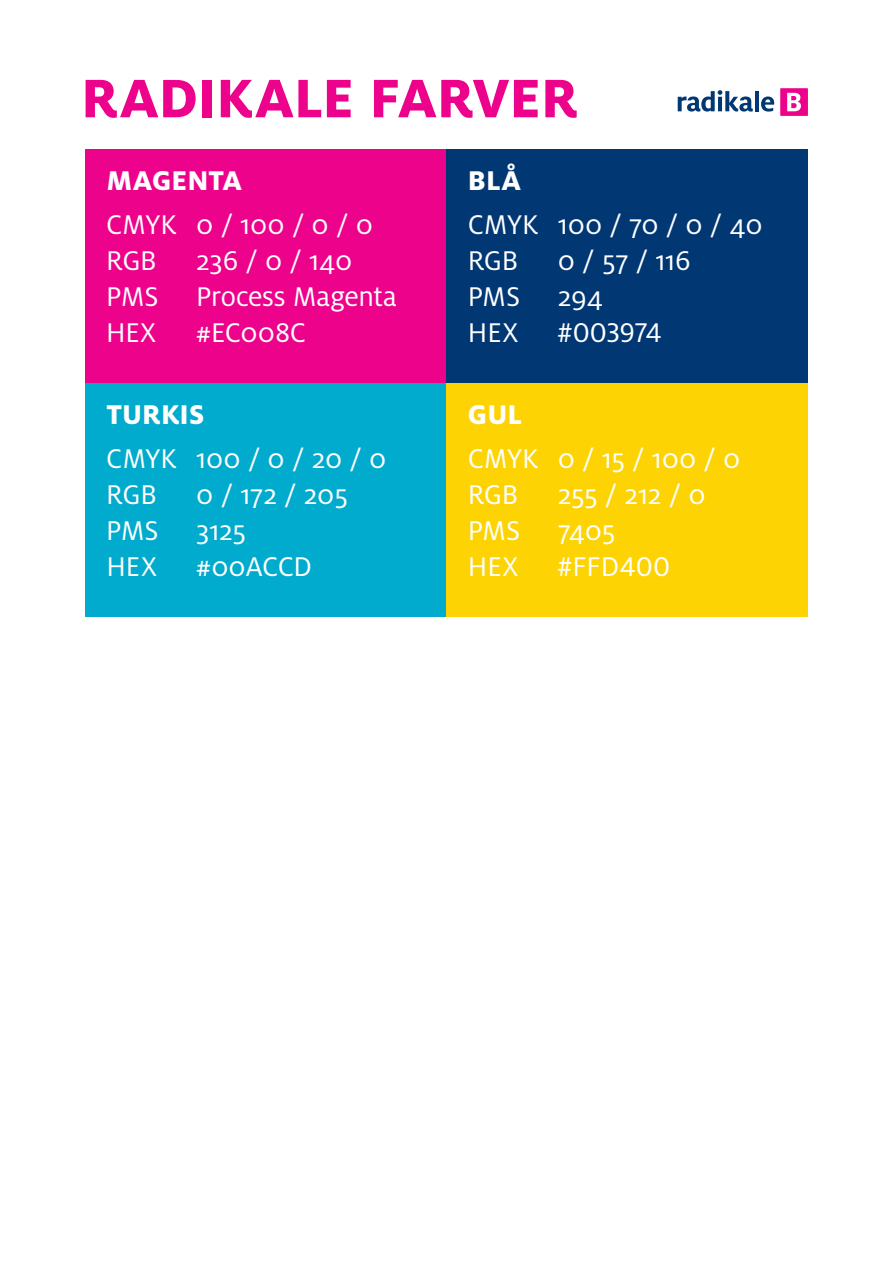
<style>
.page{position:relative;width:893px;height:1263px;background:#fff}
.page>*{position:absolute;margin:0;border:0;box-sizing:border-box;transform-origin:0 0}
.t1{font:800 60px "Milo OT";color:#ed028c}
.t2{font:30px/36px "Milo OT";letter-spacing:-.01em;color:#fff}
.t3{font:800 30px "Milo OT";letter-spacing:.005em;color:#fff}
</style>
<div class="page">
<div style="left:85px;top:149px;width:361px;height:234px;background:#ed028c"></div>
<div style="left:85px;top:383px;width:361px;height:234px;background:#00abcd"></div>
<div style="left:446px;top:149px;width:362px;height:234px;background:#013874"></div>
<div style="left:446px;top:383px;width:362px;height:234px;background:#fed304"></div>
<div style="left:780px;top:88px;width:28px;height:28px;background:#ed028c"></div>
<svg style="left:787px;top:93px;width:14px;height:18px"></svg>
<svg style="left:761px;top:97px;width:13px;height:15px"></svg>
<hr style="left:755px;top:91px;width:4px;height:20px;background:#013874">
<svg style="left:678px;top:90px;width:75px;height:22px"></svg>
<h1 class="t1" style="left:81px;top:64px;width:498px">RADIKALE FARVER</h1>
<p class="t3" style="left:106px;top:163px;width:137px">MAGENTA</p>
<p class="t2" style="left:106px;top:207px;width:268px">CMYK 0 / 100 / 0 / 0<br>RGB</p>
<p class="t2" style="left:196px;top:243px;width:157px">236 / 0 / 140</p>
<p class="t2" style="left:106px;top:279px;width:54px">PMS</p>
<p class="t2" style="left:196px;top:279px;width:202px">Process Magenta</p>
<p class="t2" style="left:106px;top:315px;width:52px">HEX</p>
<p class="t2" style="left:196px;top:315px;width:111px">#EC008C</p>
<p class="t3" style="left:106px;top:397px;width:99px">TURKIS</p>
<p class="t2" style="left:106px;top:441px;width:281px">CMYK 100 / 0 / 20 / 0<br>RGB</p>
<p class="t2" style="left:196px;top:477px;width:153px">0 / 172 / 205</p>
<p class="t2" style="left:106px;top:513px;width:54px">PMS</p>
<p class="t2" style="left:196px;top:513px;width:51px">3125</p>
<p class="t2" style="left:106px;top:549px;width:52px">HEX</p>
<p class="t2" style="left:196px;top:549px;width:117px">#00ACCD</p>
<p class="t3" style="left:468px;top:163px;width:55px">BLÅ</p>
<p class="t2" style="left:468px;top:207px;width:296px">CMYK 100 / 70 / 0 / 40<br>RGB</p>
<p class="t2" style="left:558px;top:243px;width:135px">0 / 57 / 116</p>
<p class="t2" style="left:468px;top:279px;width:54px">PMS</p>
<p class="t2" style="left:558px;top:279px;width:47px">294</p>
<p class="t2" style="left:468px;top:315px;width:52px">HEX</p>
<p class="t2" style="left:558px;top:315px;width:106px">#003974</p>
<p class="t3" style="left:468px;top:397px;width:19px">GUL</p>
<p class="t2" style="left:468px;top:441px;width:274px">CMYK 0 / 15 / 100 / 0<br>RGB</p>
<p class="t2" style="left:558px;top:477px;width:149px">255 / 212 / 0</p>
<p class="t2" style="left:468px;top:513px;width:54px">PMS</p>
<p class="t2" style="left:558px;top:513px;width:59px">7405</p>
<p class="t2" style="left:468px;top:549px;width:52px">HEX</p>
<p class="t2" style="left:558px;top:549px;width:114px">#FFD400</p>
</div>
